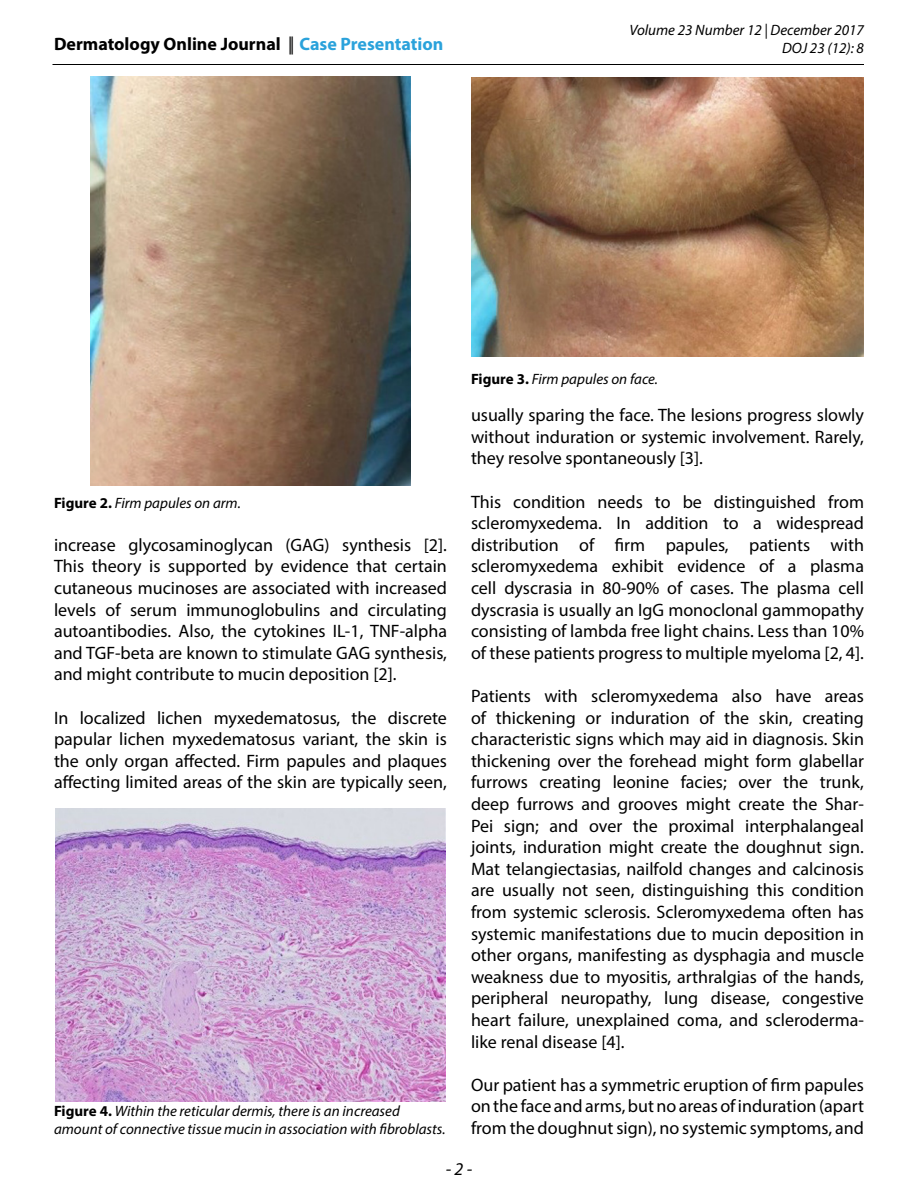
<style>
.page{position:relative;width:918px;height:1188px;background:#fff}
.page>*{position:absolute;margin:0;border:0;box-sizing:border-box;transform-origin:0 0}
.Body_text{font:18px/21.6px "Myriad Pro";color:#000;text-align:justify}
.t1{font:700 18px "Myriad Pro";color:#000}
.t2{font:italic 18px "Myriad Pro";color:#000}
.Figure_caption{font:italic 15px/18px "Myriad Pro";color:#000;text-align:right}
.s1{font-weight:400}
.s2{color:#2aa2db}
.s3{font-weight:700;font-style:normal}
</style>
<div class="page">
<hr style="left:52px;top:64px;width:812px;height:1px;background:#000">
<img style="left:90px;top:77px;width:321px;height:409px">
<img style="left:471px;top:77px;width:393px;height:279px">
<img style="left:56px;top:808px;width:389px;height:293px">
<p class="t1" style="left:54px;top:32px;width:391px">Dermatology Online Journal <span class="s1">||</span> <span class="s2">Case Presentation</span></p>
<p class="Figure_caption" style="left:629px;top:20px;width:236px">Volume 23 Number 12 | December 2017<br>DOJ 23 (12): 8</p>
<p class="Figure_caption" style="left:54px;top:494px;width:188px"><span class="s3">Figure 2.</span> Firm papules on arm.</p>
<p class="Body_text" style="left:54px;top:534px;width:395px">increase glycosaminoglycan (GAG) synthesis [2].<br>This theory is supported by evidence that certain cutaneous mucinoses are associated with increased levels of serum immunoglobulins and circulating autoantibodies. Also, the cytokines IL-1, TNF-alpha and TGF-beta are known to stimulate GAG synthesis, and might contribute to mucin deposition [2].</p>
<p class="Body_text" style="left:54px;top:706px;width:394px">In localized lichen myxedematosus, the discrete papular lichen myxedematosus variant, the skin is the only organ affected. Firm papules and plaques affecting limited areas of the skin are typically seen,</p>
<p class="Figure_caption" style="left:54px;top:1102px;width:393px;text-align:left"><span class="s3">Figure 4.</span> Within the reticular dermis, there is an increased amount of connective tissue mucin in association with fibroblasts.</p>
<p class="Figure_caption" style="left:471px;top:369px;width:188px"><span class="s3">Figure 3.</span> Firm papules on face.</p>
<p class="Body_text" style="left:471px;top:404px;width:395px">usually sparing the face. The lesions progress slowly without induration or systemic involvement. Rarely, they resolve spontaneously [3].</p>
<p class="Body_text" style="left:471px;top:490px;width:395px">This condition needs to be distinguished from scleromyxedema. In addition to a widespread distribution of firm papules, patients with scleromyxedema exhibit evidence of a plasma cell dyscrasia in 80-90% of cases. The plasma cell dyscrasia is usually an IgG monoclonal gammopathy consisting of lambda free light chains. Less than 10% of these patients progress to multiple myeloma [2, 4].</p>
<p class="Body_text" style="left:471px;top:685px;width:395px">Patients with scleromyxedema also have areas of thickening or induration of the skin, creating characteristic signs which may aid in diagnosis. Skin thickening over the forehead might form glabellar furrows creating leonine facies; over the trunk, deep furrows and grooves might create the Shar-Pei sign; and over the proximal interphalangeal joints, induration might create the doughnut sign.<br>Mat telangiectasias, nailfold changes and calcinosis are usually not seen, distinguishing this condition from systemic sclerosis. Scleromyxedema often has systemic manifestations due to mucin deposition in other organs, manifesting as dysphagia and muscle weakness due to myositis, arthralgias of the hands, peripheral neuropathy, lung disease, congestive heart failure, unexplained coma, and scleroderma&shy;like renal disease [4].</p>
<p class="Body_text" style="left:471px;top:1074px;width:395px">Our patient has a symmetric eruption of firm papules on the face and arms, but no areas of induration (apart from the doughnut sign), no systemic symptoms, and</p>
<p class="t2" style="left:446px;top:1157px;width:28px">- 2 -</p>
</div>
